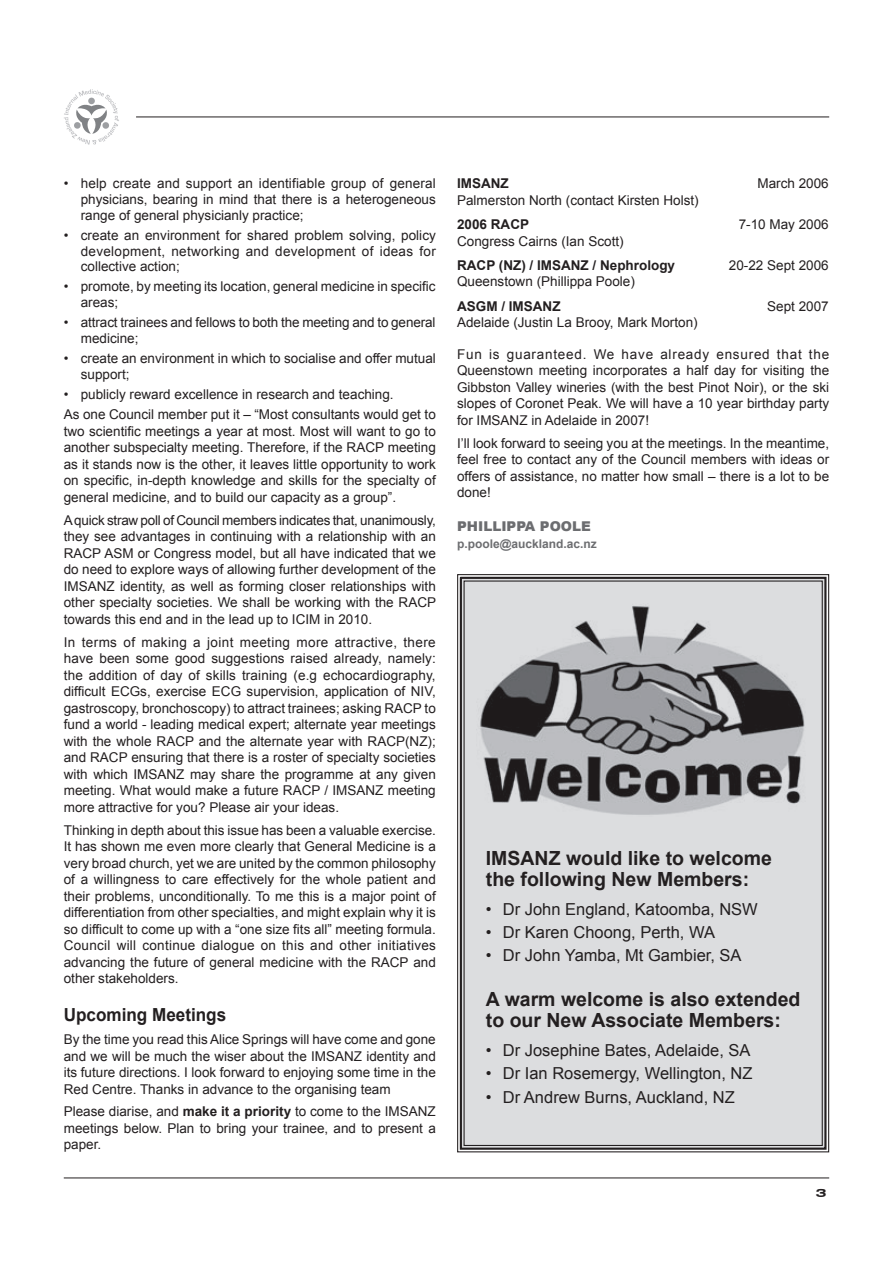
<style>
.page{position:relative;width:893px;height:1263px;background:#fff}
.page>*{position:absolute;margin:0;border:0;box-sizing:border-box;transform-origin:0 0}
.t1{font:700 19.5px/21px "Arial";color:#231f20}
.t2{font:700 18px "Arial";color:#231f20;scale:.95 1}
.t3{font:16.5px "Arial";color:#231f20}
.t4{font:13.5px/16.5px "Arial";color:#231f20;text-align:justify}
.t5{font:700 13.5px "Arial";color:#231f20}
.t6{font:900 13.5px "Arial";color:#6c6d70}
.t7{font:700 12px "Arial";color:#6c6d70}
.t8{font:800 12px "Eurose Wide";color:#231f20}
.s1{font-weight:700}
</style>
<div class="page">
<hr style="left:64px;top:1177px;width:765px;height:1px;background:#231f20">
<hr style="left:136px;top:117px;width:693px;height:1px;background:#231f20">
<svg style="left:64px;top:89px;width:55px;height:56px"></svg>
<div style="left:457px;top:574px;width:373px;height:579px;background:#dcdddf"></div>
<div style="left:460px;top:577px;width:366px;height:573px;border:2px solid #231f20"></div>
<img style="left:477px;top:604px;width:332px;height:212px">
<p class="t4" style="left:81px;top:176px;width:357px;line-height:15.8px;text-indent:-17px">• help create and support an identifiable group of general physicians, bearing in mind that there is a heterogeneous range of general physicianly practice;</p>
<p class="t4" style="left:81px;top:227px;width:357px;line-height:15.8px;text-indent:-17px">• create an environment for shared problem solving, policy development, networking and development of ideas for collective action;</p>
<p class="t4" style="left:81px;top:279px;width:356px;line-height:15.8px;text-indent:-17px">• promote, by meeting its location, general medicine in specific areas;</p>
<p class="t4" style="left:81px;top:315px;width:356px;line-height:15.8px;text-indent:-17px">• attract trainees and fellows to both the meeting and to general medicine;</p>
<p class="t4" style="left:81px;top:350px;width:357px;line-height:15.8px;text-indent:-17px">• create an environment in which to socialise and offer mutual support;</p>
<p class="t4" style="left:64px;top:384px;width:374px;line-height:20.7px">• publicly reward excellence in research and teaching.<br>As one Council member put it – “Most consultants would get to</p>
<p class="t4" style="left:64px;top:423px;width:374px">two scientific meetings a year at most. Most will want to go to another subspecialty meeting. Therefore, if the RACP meeting as it stands now is the other, it leaves little opportunity to work on specific, in-depth knowledge and skills for the specialty of general medicine, and to build our capacity as a group”.</p>
<p class="t4" style="left:64px;top:512px;width:374px">A quick straw poll of Council members indicates that, unanimously, they see advantages in continuing with a relationship with an RACP ASM or Congress model, but all have indicated that we do need to explore ways of allowing further development of the IMSANZ identity, as well as forming closer relationships with other specialty societies. We shall be working with the RACP towards this end and in the lead up to ICIM in 2010.</p>
<p class="t4" style="left:64px;top:634px;width:374px">In terms of making a joint meeting more attractive, there have been some good suggestions raised already, namely: the addition of day of skills training (e.g echocardiography, difficult ECGs, exercise ECG supervision, application of NIV, gastroscopy, bronchoscopy) to attract trainees; asking RACP to fund a world - leading medical expert; alternate year meetings with the whole RACP and the alternate year with RACP(NZ); and RACP ensuring that there is a roster of specialty societies with which IMSANZ may share the programme at any given meeting. What would make a future RACP / IMSANZ meeting more attractive for you? Please air your ideas.</p>
<p class="t4" style="left:64px;top:822px;width:374px">Thinking in depth about this issue has been a valuable exercise.<br>It has shown me even more clearly that General Medicine is a very broad church, yet we are united by the common philosophy of a willingness to care effectively for the whole patient and their problems, unconditionally. To me this is a major point of differentiation from other specialties, and might explain why it is so difficult to come up with a “one size fits all” meeting formula.<br>Council will continue dialogue on this and other initiatives advancing the future of general medicine with the RACP and other stakeholders.</p>
<h2 class="t2" style="left:64px;top:1003px;width:173px">Upcoming Meetings</h2>
<p class="t4" style="left:64px;top:1031px;width:374px">By the time you read this Alice Springs will have come and gone and we will be much the wiser about the IMSANZ identity and its future directions. I look forward to enjoying some time in the Red Centre. Thanks in advance to the organising team</p>
<p class="t4" style="left:64px;top:1103px;width:374px">Please diarise, and <span class="s1">make it a priority</span> to come to the IMSANZ meetings below. Plan to bring your trainee, and to present a paper.</p>
<p class="t5" style="left:457px;top:175px;width:53px">IMSANZ</p>
<p class="t4" style="left:757px;top:176px;width:73px">March 2006</p>
<p class="t4" style="left:457px;top:192px;width:243px">Palmerston North (contact Kirsten Holst)</p>
<p class="t5" style="left:457px;top:216px;width:74px">2006 RACP</p>
<p class="t4" style="left:739px;top:216px;width:92px">7-10 May 2006</p>
<p class="t4" style="left:457px;top:233px;width:168px">Congress Cairns (Ian Scott)</p>
<p class="t5" style="left:457px;top:257px;width:220px">RACP (NZ) / IMSANZ / Nephrology</p>
<p class="t4" style="left:729px;top:257px;width:101px">20-22 Sept 2006</p>
<p class="t4" style="left:457px;top:274px;width:179px">Queenstown (Phillippa Poole)</p>
<p class="t5" style="left:457px;top:297px;width:105px">ASGM / IMSANZ</p>
<p class="t4" style="left:767px;top:298px;width:63px">Sept 2007</p>
<p class="t4" style="left:457px;top:314px;width:242px">Adelaide (Justin La Brooy, Mark Morton)</p>
<p class="t4" style="left:457px;top:346px;width:374px">Fun is guaranteed. We have already ensured that the Queenstown meeting incorporates a half day for visiting the Gibbston Valley wineries (with the best Pinot Noir), or the ski slopes of Coronet Peak. We will have a 10 year birthday party for IMSANZ in Adelaide in 2007!</p>
<p class="t4" style="left:457px;top:435px;width:374px">I’ll look forward to seeing you at the meetings. In the meantime, feel free to contact any of the Council members with ideas or offers of assistance, no matter how small – there is a lot to be done!</p>
<p class="t6" style="left:457px;top:517px;width:135px">PHILLIPPA POOLE</p>
<p class="t7" style="left:457px;top:536px;width:141px">p.poole@auckland.ac.nz</p>
<h1 class="t1" style="left:486px;top:848px;width:288px">IMSANZ would like to welcome the following New Members:</h1>
<p class="t3" style="left:486px;top:898px;width:273px">• Dr John England, Katoomba, NSW</p>
<p class="t3" style="left:486px;top:922px;width:231px">• Dr Karen Choong, Perth, WA</p>
<p class="t3" style="left:486px;top:945px;width:257px">• Dr John Yamba, Mt Gambier, SA</p>
<h1 class="t1" style="left:486px;top:989px;width:316px">A warm welcome is also extended to our New Associate Members:</h1>
<p class="t3" style="left:486px;top:1040px;width:266px">• Dr Josephine Bates, Adelaide, SA</p>
<p class="t3" style="left:486px;top:1063px;width:268px">• Dr Ian Rosemergy, Wellington, NZ</p>
<p class="t3" style="left:486px;top:1086px;width:251px">• Dr Andrew Burns, Auckland, NZ</p>
<p class="t8" style="left:816px;top:1186px;width:13px">3</p>
</div>
